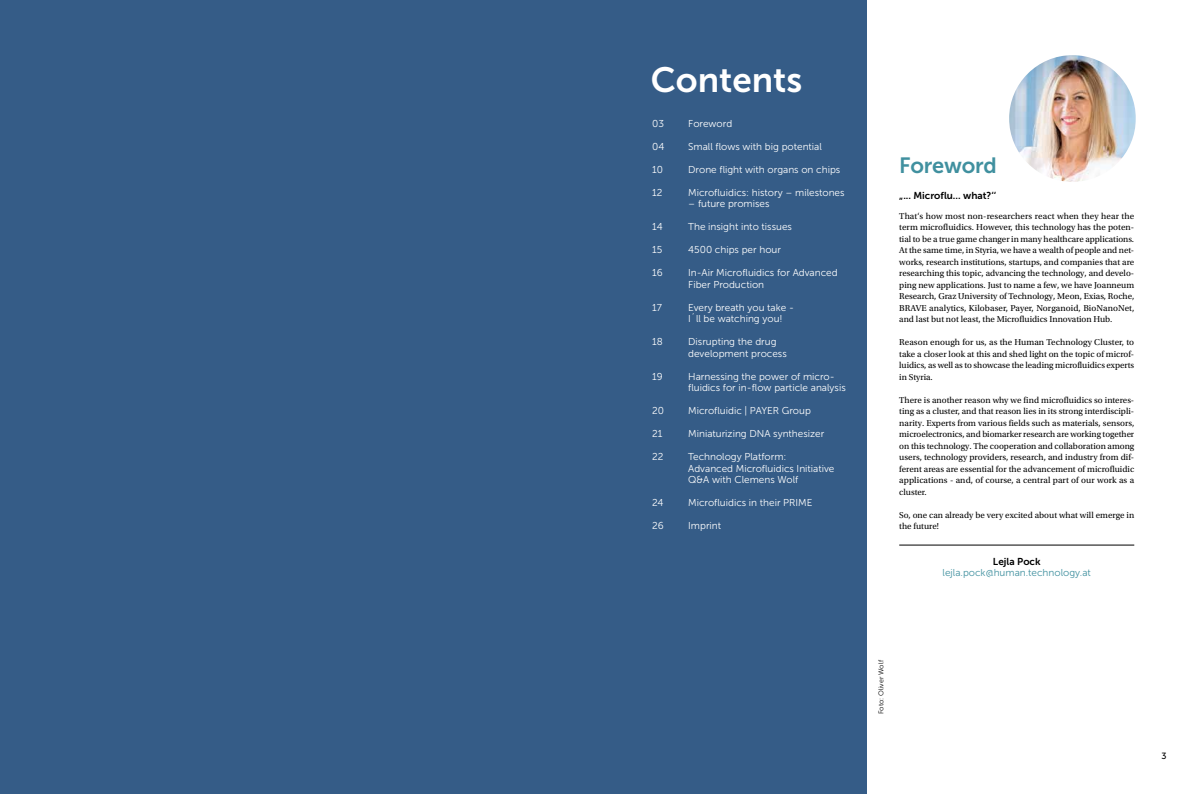
<style>
.page{position:relative;width:1191px;height:794px;background:#fff}
.page>*{position:absolute;margin:0;border:0;box-sizing:border-box;transform-origin:0 0}
.t1{font:35px "Museo Sans 700";color:#fff}
.t2{font:22px "Museo Sans 700";letter-spacing:-.01em;color:#40909f}
.t3{font:10px/11.5px "Museo Sans 300";color:#fff}
.t4{font:10px "Museo Sans 700";color:#000}
.t5{font:10px "Museo Sans 300";color:#40909f}
.t6{font:9px/11.5px "Utopia Std";color:#000;text-align:justify}
.t7{font:9px "Museo Sans 500";color:#000}
.t8{font:7px "Museo Sans 300";color:#000}
</style>
<div class="page">
<div style="left:0;top:0;width:866px;height:794px;background:#355c87"></div>
<hr style="left:899px;top:545px;width:235px;height:1px;background:#000">
<img style="left:1009px;top:55px;width:126px;height:127px;border-radius:63px">
<h1 class="t1" style="left:651px;top:60px;width:153px">Contents</h1>
<p class="t3" style="left:652px;top:117px;width:13px">03</p>
<p class="t3" style="left:688px;top:117px;width:46px">Foreword</p>
<p class="t3" style="left:652px;top:140px;width:14px">04</p>
<p class="t3" style="left:688px;top:140px;width:135px">Small flows with big potential</p>
<p class="t3" style="left:652px;top:163px;width:12px">10</p>
<p class="t3" style="left:688px;top:163px;width:154px">Drone flight with organs on chips</p>
<p class="t3" style="left:652px;top:186px;width:12px">12</p>
<p class="t3" style="left:688px;top:186px;width:158px">Microfluidics: history – milestones</p>
<p class="t3" style="left:688px;top:198px;width:83px">– future promises</p>
<p class="t3" style="left:652px;top:221px;width:12px">14</p>
<p class="t3" style="left:688px;top:221px;width:105px">The insight into tissues</p>
<p class="t3" style="left:652px;top:244px;width:12px">15</p>
<p class="t3" style="left:688px;top:244px;width:94px">4500 chips per hour</p>
<p class="t3" style="left:652px;top:267px;width:12px">16</p>
<p class="t3" style="left:688px;top:267px;width:151px">In-Air Microfluidics for Advanced<br>Fiber Production</p>
<p class="t3" style="left:652px;top:301px;width:11px">17</p>
<p class="t3" style="left:688px;top:301px;width:107px">Every breath you take -<br>I´ll be watching you!</p>
<p class="t3" style="left:652px;top:336px;width:12px">18</p>
<p class="t3" style="left:688px;top:336px;width:100px">Disrupting the drug development process</p>
<p class="t3" style="left:652px;top:370px;width:12px">19</p>
<p class="t3" style="left:688px;top:370px;width:159px">Harnessing the power of micro&shy;fluidics for in-flow particle analysis</p>
<p class="t3" style="left:652px;top:405px;width:13px">20</p>
<p class="t3" style="left:688px;top:405px;width:124px">Microfluidic | PAYER Group</p>
<p class="t3" style="left:652px;top:428px;width:12px">21</p>
<p class="t3" style="left:688px;top:428px;width:138px">Miniaturizing DNA synthesizer</p>
<p class="t3" style="left:652px;top:451px;width:13px">22</p>
<p class="t3" style="left:688px;top:451px;width:148px">Technology Platform:<br>Advanced Microfluidics Initiative<br>Q&amp;A with Clemens Wolf</p>
<p class="t3" style="left:652px;top:497px;width:13px">24</p>
<p class="t3" style="left:688px;top:497px;width:126px">Microfluidics in their PRIME</p>
<p class="t3" style="left:652px;top:520px;width:13px">26</p>
<p class="t3" style="left:688px;top:520px;width:34px">Imprint</p>
<h2 class="t2" style="left:899px;top:153px;width:99px">Foreword</h2>
<p class="t4" style="left:899px;top:190px;width:98px">„... Microflu... what?‘‘</p>
<p class="t6" style="left:899px;top:210px;width:237px">That‘s how most non-researchers react when they hear the term microfluidics. However, this technology has the poten&shy;tial to be a true game changer in many healthcare applications.<br>At the same time, in Styria, we have a wealth of people and net&shy;works, research institutions, startups, and companies that are researching this topic, advancing the technology, and develo&shy;ping new applications. Just to name a few, we have Joanneum Research, Graz University of Technology, Meon, Exias, Roche, BRAVE analytics, Kilobaser, Payer, Norganoid, BioNanoNet, and last but not least, the Microfluidics Innovation Hub.</p>
<p class="t6" style="left:899px;top:336px;width:236px">Reason enough for us, as the Human Technology Cluster, to take a closer look at this and shed light on the topic of microf&shy;luidics, as well as to showcase the leading microfluidics experts in Styria.</p>
<p class="t6" style="left:899px;top:394px;width:237px">There is another reason why we find microfluidics so interes&shy;ting as a cluster, and that reason lies in its strong interdiscipli&shy;narity. Experts from various fields such as materials, sensors, microelectronics, and biomarker research are working together on this technology. The cooperation and collaboration among users, technology providers, research, and industry from dif&shy;ferent areas are essential for the advancement of microfluidic applications - and, of course, a central part of our work as a cluster.</p>
<p class="t6" style="left:899px;top:509px;width:236px">So, one can already be very excited about what will emerge in the future!</p>
<p class="t4" style="left:993px;top:555px;width:49px">Lejla Pock</p>
<p class="t5" style="left:942px;top:566px;width:150px">lejla.pock@human.technology.at</p>
<p class="t8" style="left:877px;top:714px;width:56px;rotate:-90deg">Foto: Oliver Wolf</p>
<p class="t7" style="left:1161px;top:751px;width:7px">3</p>
</div>
